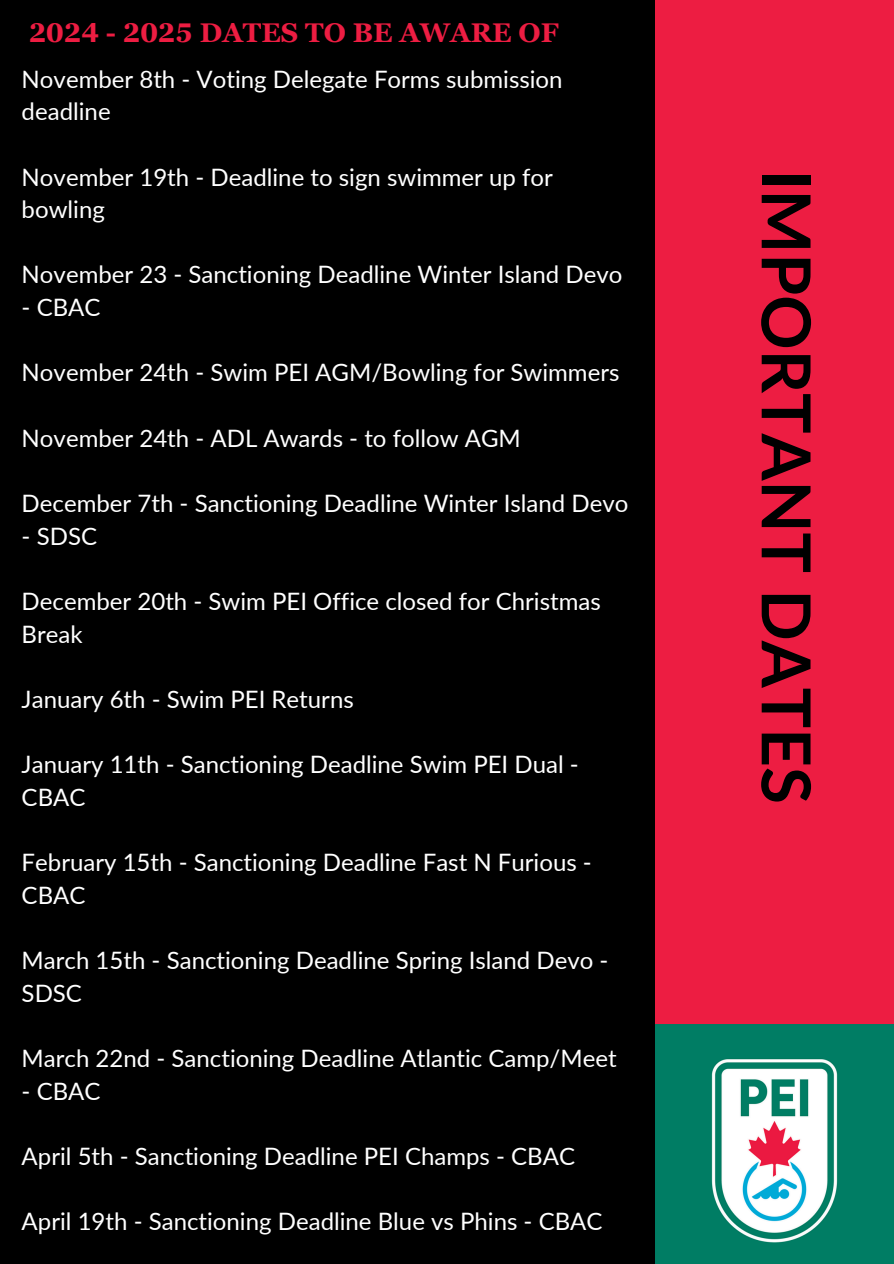
<style>
.page{position:relative;width:894px;height:1264px;background:#fff}
.page>*{position:absolute;margin:0;border:0;box-sizing:border-box;transform-origin:0 0}
.t1{font:700 67.5px "Lato";color:#000}
.t2{font:700 27px "Georgia Pro";color:#ed1d42}
.t3{font:24px/32.7px "Lato";color:#fff}
</style>
<div class="page">
<div style="left:654px;top:0;width:239px;height:1263px;background:#ed1d42"></div>
<img style="left:654px;top:1024px;width:239px;height:239px">
<div style="left:0;top:0;width:654px;height:1263px;background:#000"></div>
<h1 class="t2" style="left:29px;top:17px;width:531px">2024 - 2025 DATES TO BE AWARE OF</h1>
<p class="t3" style="left:22px;top:62px;width:542px">November 8th - Voting Delegate Forms submission deadline</p>
<p class="t3" style="left:22px;top:160px;width:532px">November 19th - Deadline to sign swimmer up for bowling</p>
<p class="t3" style="left:22px;top:258px;width:602px">November 23 - Sanctioning Deadline Winter Island Devo</p>
<p class="t3" style="left:22px;top:290px;width:80px">- CBAC</p>
<p class="t3" style="left:22px;top:356px;width:599px">November 24th - Swim PEI AGM/Bowling for Swimmers</p>
<p class="t3" style="left:22px;top:421px;width:500px">November 24th - ADL Awards - to follow AGM</p>
<p class="t3" style="left:22px;top:486px;width:608px">December 7th - Sanctioning Deadline Winter Island Devo</p>
<p class="t3" style="left:22px;top:519px;width:77px">- SDSC</p>
<p class="t3" style="left:22px;top:584px;width:580px">December 20th - Swim PEI Office closed for Christmas<br>Break</p>
<p class="t3" style="left:22px;top:682px;width:333px">January 6th - Swim PEI Returns</p>
<p class="t3" style="left:22px;top:747px;width:558px">January 11th - Sanctioning Deadline Swim PEI Dual -<br>CBAC</p>
<p class="t3" style="left:22px;top:845px;width:571px">February 15th - Sanctioning Deadline Fast N Furious -<br>CBAC</p>
<p class="t3" style="left:22px;top:943px;width:588px">March 15th - Sanctioning Deadline Spring Island Devo -<br>SDSC</p>
<p class="t3" style="left:22px;top:1041px;width:596px">March 22nd - Sanctioning Deadline Atlantic Camp/Meet</p>
<p class="t3" style="left:22px;top:1073px;width:80px">- CBAC</p>
<p class="t3" style="left:22px;top:1139px;width:554px">April 5th - Sanctioning Deadline PEI Champs - CBAC</p>
<p class="t3" style="left:22px;top:1204px;width:582px">April 19th - Sanctioning Deadline Blue vs Phins - CBAC</p>
<h2 class="t1" style="left:828px;top:169px;width:636px;rotate:90deg">IMPORTANT DATES</h2>
</div>
